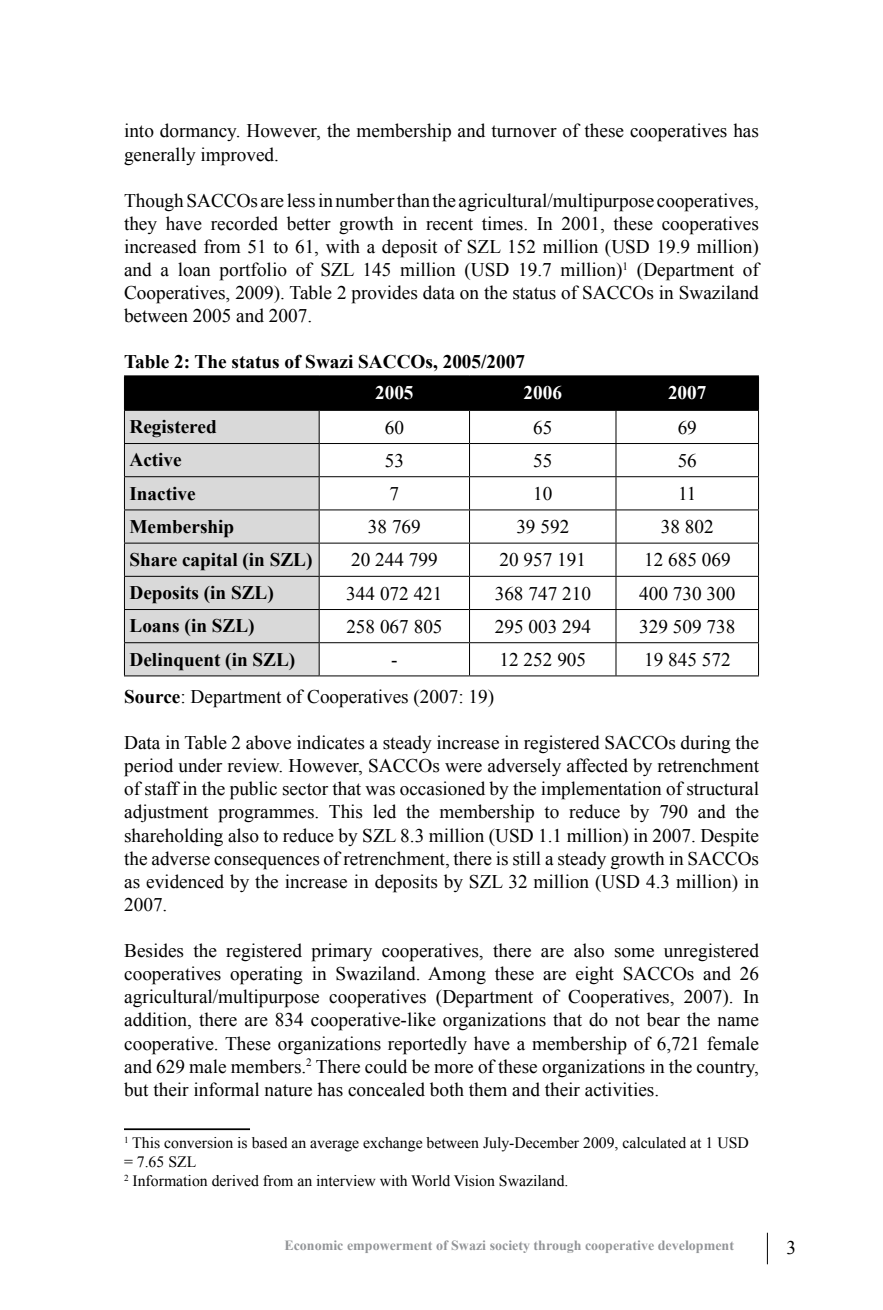
<style>
.page{position:relative;width:883px;height:1310px;background:#fff}
.page>*{position:absolute;margin:0;border:0;box-sizing:border-box;transform-origin:0 0}
.t1{font:19.25px/23.1px "Times New Roman";color:#000;text-align:justify}
.t2{font:700 19.25px "Times New Roman";color:#000}
.t3{font:700 19.25px "Times New Roman";color:#fff}
.t4{font:15.75px/18.9px "Times New Roman";color:#000}
.t5{font:700 14px "Times New Roman";color:#939598}
.s1{font-weight:700}
</style>
<div class="page">
<hr style="left:767px;top:1232px;width:1px;height:32px;background:#000">
<div style="left:125px;top:376px;width:633px;height:34px;background:#000"></div>
<div style="left:125px;top:411px;width:194px;height:264px;background:#d9d9d9"></div>
<hr style="left:124px;top:375px;width:195px;height:1px;background:#000">
<hr style="left:124px;top:376px;width:1px;height:34px;background:#000">
<hr style="left:319px;top:375px;width:151px;height:1px;background:#000">
<hr style="left:319px;top:376px;width:1px;height:34px;background:#000">
<hr style="left:470px;top:375px;width:146px;height:1px;background:#000">
<hr style="left:469px;top:376px;width:1px;height:34px;background:#000">
<hr style="left:616px;top:375px;width:143px;height:1px;background:#000">
<hr style="left:616px;top:376px;width:1px;height:34px;background:#000">
<hr style="left:758px;top:376px;width:1px;height:34px;background:#000">
<hr style="left:124px;top:410px;width:195px;height:1px;background:#000">
<hr style="left:124px;top:411px;width:1px;height:32px;background:#000">
<hr style="left:319px;top:410px;width:151px;height:1px;background:#000">
<hr style="left:319px;top:411px;width:1px;height:32px;background:#000">
<hr style="left:470px;top:410px;width:146px;height:1px;background:#000">
<hr style="left:469px;top:411px;width:1px;height:32px;background:#000">
<hr style="left:616px;top:410px;width:143px;height:1px;background:#000">
<hr style="left:616px;top:411px;width:1px;height:32px;background:#000">
<hr style="left:758px;top:411px;width:1px;height:32px;background:#000">
<hr style="left:124px;top:443px;width:195px;height:1px;background:#000">
<hr style="left:124px;top:444px;width:1px;height:32px;background:#000">
<hr style="left:319px;top:443px;width:151px;height:1px;background:#000">
<hr style="left:319px;top:444px;width:1px;height:32px;background:#000">
<hr style="left:470px;top:443px;width:146px;height:1px;background:#000">
<hr style="left:469px;top:444px;width:1px;height:32px;background:#000">
<hr style="left:616px;top:443px;width:143px;height:1px;background:#000">
<hr style="left:616px;top:444px;width:1px;height:32px;background:#000">
<hr style="left:758px;top:444px;width:1px;height:32px;background:#000">
<hr style="left:124px;top:476px;width:195px;height:1px;background:#000">
<hr style="left:124px;top:477px;width:1px;height:32px;background:#000">
<hr style="left:319px;top:476px;width:151px;height:1px;background:#000">
<hr style="left:319px;top:477px;width:1px;height:32px;background:#000">
<hr style="left:470px;top:476px;width:146px;height:1px;background:#000">
<hr style="left:469px;top:477px;width:1px;height:32px;background:#000">
<hr style="left:616px;top:476px;width:143px;height:1px;background:#000">
<hr style="left:616px;top:477px;width:1px;height:32px;background:#000">
<hr style="left:758px;top:477px;width:1px;height:32px;background:#000">
<hr style="left:124px;top:509px;width:195px;height:1px;background:#000">
<hr style="left:124px;top:510px;width:1px;height:33px;background:#000">
<hr style="left:319px;top:509px;width:151px;height:1px;background:#000">
<hr style="left:319px;top:510px;width:1px;height:33px;background:#000">
<hr style="left:470px;top:509px;width:146px;height:1px;background:#000">
<hr style="left:469px;top:510px;width:1px;height:33px;background:#000">
<hr style="left:616px;top:509px;width:143px;height:1px;background:#000">
<hr style="left:616px;top:510px;width:1px;height:33px;background:#000">
<hr style="left:758px;top:510px;width:1px;height:33px;background:#000">
<hr style="left:124px;top:543px;width:195px;height:1px;background:#000">
<hr style="left:124px;top:543px;width:1px;height:33px;background:#000">
<hr style="left:319px;top:543px;width:151px;height:1px;background:#000">
<hr style="left:319px;top:543px;width:1px;height:33px;background:#000">
<hr style="left:470px;top:543px;width:146px;height:1px;background:#000">
<hr style="left:469px;top:543px;width:1px;height:33px;background:#000">
<hr style="left:616px;top:543px;width:143px;height:1px;background:#000">
<hr style="left:616px;top:543px;width:1px;height:33px;background:#000">
<hr style="left:758px;top:543px;width:1px;height:33px;background:#000">
<hr style="left:124px;top:576px;width:195px;height:1px;background:#000">
<hr style="left:124px;top:577px;width:1px;height:32px;background:#000">
<hr style="left:319px;top:576px;width:151px;height:1px;background:#000">
<hr style="left:319px;top:577px;width:1px;height:32px;background:#000">
<hr style="left:470px;top:576px;width:146px;height:1px;background:#000">
<hr style="left:469px;top:577px;width:1px;height:32px;background:#000">
<hr style="left:616px;top:576px;width:143px;height:1px;background:#000">
<hr style="left:616px;top:577px;width:1px;height:32px;background:#000">
<hr style="left:758px;top:577px;width:1px;height:32px;background:#000">
<hr style="left:124px;top:609px;width:195px;height:1px;background:#000">
<hr style="left:124px;top:610px;width:1px;height:32px;background:#000">
<hr style="left:319px;top:609px;width:151px;height:1px;background:#000">
<hr style="left:319px;top:610px;width:1px;height:32px;background:#000">
<hr style="left:470px;top:609px;width:146px;height:1px;background:#000">
<hr style="left:469px;top:610px;width:1px;height:32px;background:#000">
<hr style="left:616px;top:609px;width:143px;height:1px;background:#000">
<hr style="left:616px;top:610px;width:1px;height:32px;background:#000">
<hr style="left:758px;top:610px;width:1px;height:32px;background:#000">
<hr style="left:124px;top:642px;width:195px;height:1px;background:#000">
<hr style="left:124px;top:643px;width:1px;height:32px;background:#000">
<hr style="left:319px;top:642px;width:151px;height:1px;background:#000">
<hr style="left:319px;top:643px;width:1px;height:32px;background:#000">
<hr style="left:470px;top:642px;width:146px;height:1px;background:#000">
<hr style="left:469px;top:643px;width:1px;height:32px;background:#000">
<hr style="left:616px;top:642px;width:143px;height:1px;background:#000">
<hr style="left:616px;top:643px;width:1px;height:32px;background:#000">
<hr style="left:758px;top:643px;width:1px;height:32px;background:#000">
<hr style="left:124px;top:675px;width:195px;height:1px;background:#000">
<hr style="left:319px;top:675px;width:151px;height:1px;background:#000">
<hr style="left:470px;top:675px;width:146px;height:1px;background:#000">
<hr style="left:616px;top:675px;width:143px;height:1px;background:#000">
<hr style="left:124px;top:1128px;width:126px;height:2px;background:#000">
<p class="t1" style="left:124px;top:119px;width:636px">into dormancy. However, the membership and turnover of these cooperatives has generally improved.</p>
<p class="t1" style="left:124px;top:188px;width:636px">Though SACCOs are less in number than the agricultural/multipurpose cooperatives, they have recorded better growth in recent times. In 2001, these cooperatives increased from 51 to 61, with a deposit of SZL 152 million (USD 19.9 million) and a loan portfolio of SZL 145 million (USD 19.7 million)<sup>1</sup> (Department of Cooperatives, 2009). Table 2 provides data on the status of SACCOs in Swaziland between 2005 and 2007.</p>
<p class="t2" style="left:124px;top:349px;width:403px">Table 2: The status of Swazi SACCOs, 2005/2007</p>
<p class="t3" style="left:375px;top:379px;width:40px">2005</p>
<p class="t3" style="left:524px;top:379px;width:40px">2006</p>
<p class="t3" style="left:668px;top:379px;width:40px">2007</p>
<p class="t2" style="left:129px;top:413px;width:89px">Registered</p>
<p class="t1" style="left:385px;top:415px;width:21px">60</p>
<p class="t1" style="left:533px;top:415px;width:21px">65</p>
<p class="t1" style="left:678px;top:415px;width:21px">69</p>
<p class="t2" style="left:129px;top:447px;width:54px">Active</p>
<p class="t1" style="left:385px;top:448px;width:21px">53</p>
<p class="t1" style="left:533px;top:448px;width:21px">55</p>
<p class="t1" style="left:678px;top:448px;width:21px">56</p>
<p class="t2" style="left:129px;top:480px;width:68px">Inactive</p>
<p class="t1" style="left:390px;top:482px;width:11px">7</p>
<p class="t1" style="left:533px;top:482px;width:21px">10</p>
<p class="t1" style="left:678px;top:482px;width:20px">11</p>
<p class="t2" style="left:129px;top:513px;width:106px">Membership</p>
<p class="t1" style="left:368px;top:515px;width:54px">38 769</p>
<p class="t1" style="left:516px;top:515px;width:54px">39 592</p>
<p class="t1" style="left:661px;top:515px;width:54px">38 802</p>
<p class="t2" style="left:129px;top:546px;width:185px">Share capital (in SZL)</p>
<p class="t1" style="left:351px;top:548px;width:88px">20 244 799</p>
<p class="t1" style="left:500px;top:548px;width:88px">20 957 191</p>
<p class="t1" style="left:644px;top:548px;width:88px">12 685 069</p>
<p class="t2" style="left:130px;top:579px;width:146px">Deposits (in SZL)</p>
<p class="t1" style="left:346px;top:581px;width:98px">344 072 421</p>
<p class="t1" style="left:495px;top:581px;width:98px">368 747 210</p>
<p class="t1" style="left:639px;top:581px;width:98px">400 730 300</p>
<p class="t2" style="left:130px;top:613px;width:127px">Loans (in SZL)</p>
<p class="t1" style="left:346px;top:614px;width:98px">258 067 805</p>
<p class="t1" style="left:495px;top:614px;width:98px">295 003 294</p>
<p class="t1" style="left:639px;top:614px;width:98px">329 509 738</p>
<p class="t2" style="left:130px;top:646px;width:167px">Delinquent (in SZL)</p>
<p class="t1" style="left:391px;top:647px;width:8px">-</p>
<p class="t1" style="left:500px;top:647px;width:88px">12 252 905</p>
<p class="t1" style="left:644px;top:647px;width:88px">19 845 572</p>
<p class="t1" style="left:124px;top:684px;width:372px"><span class="s1">Source</span>: Department of Cooperatives (2007: 19)</p>
<p class="t1" style="left:124px;top:731px;width:636px">Data in Table 2 above indicates a steady increase in registered SACCOs during the period under review. However, SACCOs were adversely affected by retrenchment of staff in the public sector that was occasioned by the implementation of structural adjustment programmes. This led the membership to reduce by 790 and the shareholding also to reduce by SZL 8.3 million (USD 1.1 million) in 2007. Despite the adverse consequences of retrenchment, there is still a steady growth in SACCOs as evidenced by the increase in deposits by SZL 32 million (USD 4.3 million) in 2007.</p>
<p class="t1" style="left:124px;top:939px;width:637px">Besides the registered primary cooperatives, there are also some unregistered cooperatives operating in Swaziland. Among these are eight SACCOs and 26 agricultural/multipurpose cooperatives (Department of Cooperatives, 2007). In addition, there are 834 cooperative-like organizations that do not bear the name cooperative. These organizations reportedly have a membership of 6,721 female and 629 male members.<sup>2</sup> There could be more of these organizations in the country, but their informal nature has concealed both them and their activities.</p>
<p class="t4" style="left:124px;top:1133px;width:626px"><sup>1</sup> This conversion is based an average exchange between July-December 2009, calculated at 1 USD = 7.65 SZL<br><sup>2</sup> Information derived from an interview with World Vision Swaziland.</p>
<p class="t5" style="left:284px;top:1235px;width:451px">Economic empowerment of Swazi society through cooperative development</p>
<p class="t1" style="left:787px;top:1235px;width:11px">3</p>
</div>
